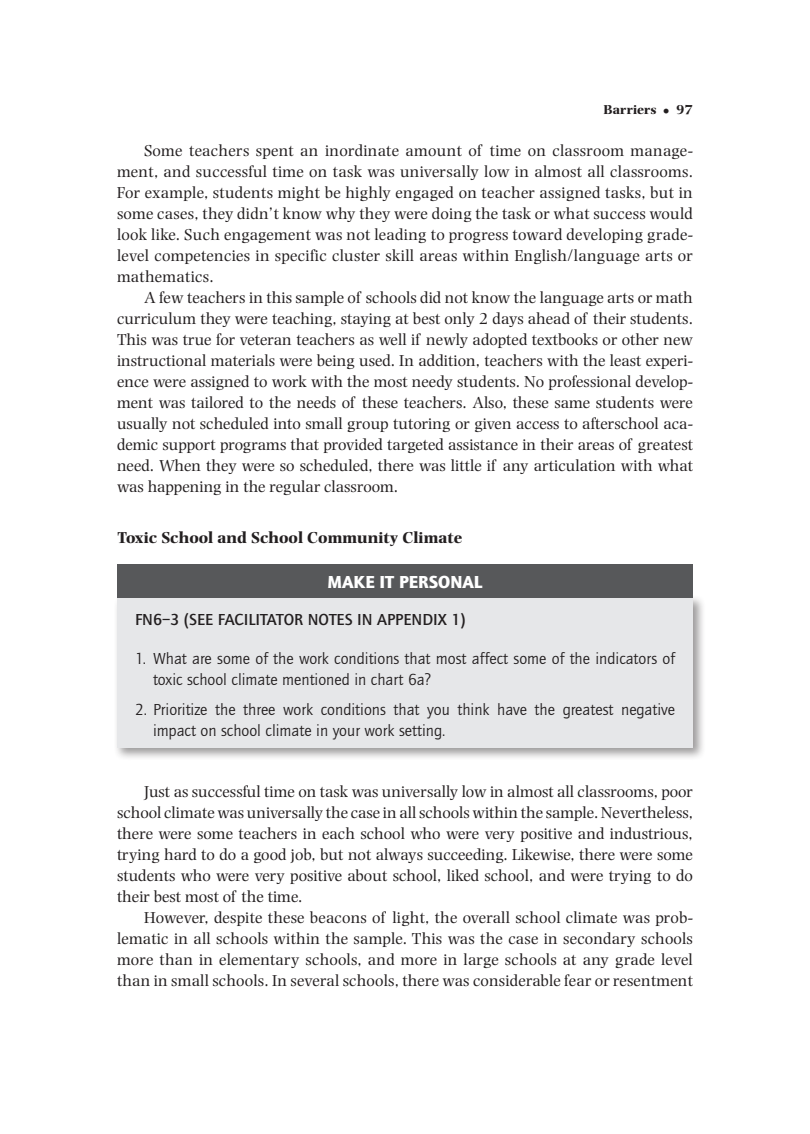
<style>
.page{position:relative;width:810px;height:1134px;background:#fff}
.page>*{position:absolute;margin:0;border:0;box-sizing:border-box;transform-origin:0 0}
.Make-Head{font:900 18px "Quay Sans EF";color:#fff}
.t1{font:16.5px/21px "Photina";color:#231f20;text-align:justify}
.Make_Nl{font:16.5px/21px "Quay Sans EF";color:#231f20}
.Make_It_Personal_Not{font:500 16.5px "Quay Sans EF";color:#231f20}
.Heading_2{font:700 16.5px "Photina";color:#231f20}
.t2{font:700 13.5px "Photina";color:#231f20}
</style>
<div class="page">
<div style="left:113px;top:594px;width:593px;height:167px;background:#231f20;opacity:.45"></div>
<div style="left:117px;top:598px;width:576px;height:150px;background:#e6e7e9"></div>
<div style="left:117px;top:565px;width:576px;height:33px;background:#57585a"></div>
<p class="t2" style="left:604px;top:102px;width:91px">Barriers • 97</p>
<p class="t1" style="left:117px;top:141px;width:578px;text-indent:27px">Some teachers spent an inordinate amount of time on classroom manage&shy;ment, and successful time on task was universally low in almost all classrooms.<br>For example, students might be highly engaged on teacher assigned tasks, but in some cases, they didn’t know why they were doing the task or what success would look like. Such engagement was not leading to progress toward developing grade&shy;level competencies in specific cluster skill areas within English/language arts or mathematics.</p>
<p class="t1" style="left:117px;top:288px;width:578px;text-indent:27px">A few teachers in this sample of schools did not know the language arts or math curriculum they were teaching, staying at best only 2 days ahead of their students.<br>This was true for veteran teachers as well if newly adopted textbooks or other new instructional materials were being used. In addition, teachers with the least experi&shy;ence were assigned to work with the most needy students. No professional develop&shy;ment was tailored to the needs of these teachers. Also, these same students were usually not scheduled into small group tutoring or given access to afterschool aca&shy;demic support programs that provided targeted assistance in their areas of greatest need. When they were so scheduled, there was little if any articulation with what was happening in the regular classroom.</p>
<p class="Heading_2" style="left:117px;top:528px;width:347px">Toxic School and School Community Climate</p>
<p class="Make-Head" style="left:327px;top:571px;width:157px">MAKE IT PERSONAL</p>
<p class="Make_It_Personal_Not" style="left:135px;top:610px;width:332px">FN6–3 (SEE FACILITATOR NOTES IN APPENDIX 1)</p>
<p class="Make_Nl" style="left:153px;top:648px;width:524px;text-indent:-18px">1. What are some of the work conditions that most affect some of the indicators of toxic school climate mentioned in chart 6a?</p>
<p class="Make_Nl" style="left:153px;top:699px;width:523px;text-indent:-18px">2. Prioritize the three work conditions that you think have the greatest negative impact on school climate in your work setting.</p>
<p class="t1" style="left:117px;top:781px;width:578px;text-indent:27px">Just as successful time on task was universally low in almost all classrooms, poor school climate was universally the case in all schools within the sample. Nevertheless, there were some teachers in each school who were very positive and industrious, trying hard to do a good job, but not always succeeding. Likewise, there were some students who were very positive about school, liked school, and were trying to do their best most of the time.</p>
<p class="t1" style="left:117px;top:907px;width:578px;text-indent:27px">However, despite these beacons of light, the overall school climate was prob&shy;lematic in all schools within the sample. This was the case in secondary schools more than in elementary schools, and more in large schools at any grade level than in small schools. In several schools, there was considerable fear or resentment</p>
</div>
